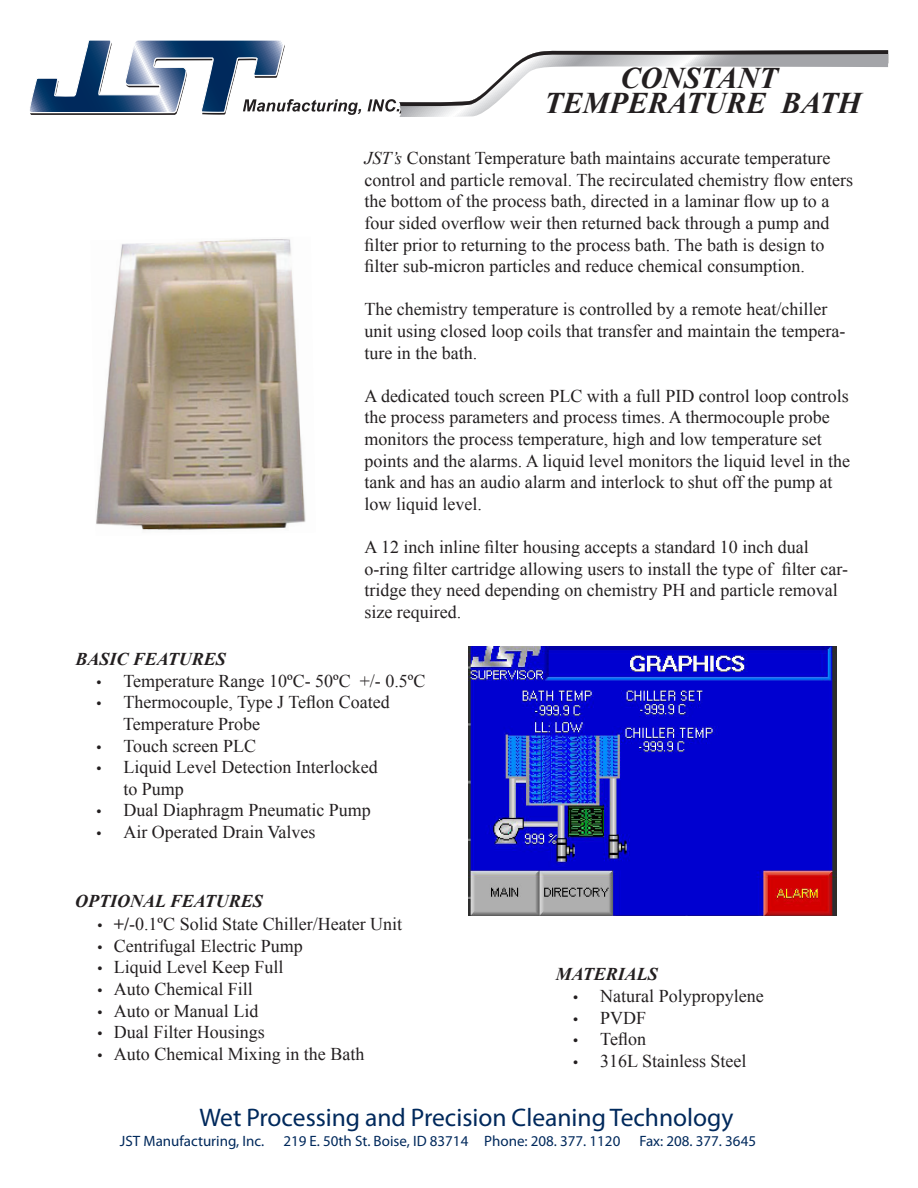
<style>
.page{position:relative;width:918px;height:1188px;background:#fff}
.page>*{position:absolute;margin:0;border:0;box-sizing:border-box;transform-origin:0 0}
.Subhead_1{font:italic 700 30px "Times New Roman";color:#231f20}
.t1{font:25.5px "Myriad Pro";color:#00295c}
.t2{font:18px/21.6px "Times New Roman";color:#231f20}
.t3{font:italic 700 18px "Times New Roman";color:#231f20}
.t4{font:15px "Myriad Pro";color:#00295c}
.s1{font-style:italic}
.s2{font-family:"Myriad Pro"}
.s3{font-weight:700}
</style>
<div class="page">
<svg style="left:30px;top:40px;width:331px;height:75px"></svg>
<svg style="left:368px;top:50px;width:520px;height:67px"></svg>
<img style="left:96px;top:239px;width:210px;height:292px">
<img style="left:468px;top:647px;width:368px;height:269px">
<p class="t3" style="left:75px;top:646px;width:152px">BASIC FEATURES</p>
<p class="Subhead_1" style="left:621px;top:57px;width:158px">CONSTANT</p>
<p class="Subhead_1" style="left:544px;top:82px;width:318px">TEMPERATURE BATH</p>
<p class="t2" style="left:364px;top:147px;width:490px"><span class="s1">JST’s</span> Constant Temperature bath maintains accurate temperature control and particle removal. The recirculated chemistry flow enters the bottom of the process bath, directed in a laminar flow up to a four sided overflow weir then returned back through a pump and filter prior to returning to the process bath. The bath is design to filter sub-micron particles and reduce chemical consumption.</p>
<p class="t2" style="left:364px;top:298px;width:482px">The chemistry temperature is controlled by a remote heat/chiller unit using closed loop coils that transfer and maintain the tempera&shy;ture in the bath.</p>
<p class="t2" style="left:364px;top:385px;width:487px">A dedicated touch screen PLC with a full PID control loop controls the process parameters and process times. A thermocouple probe monitors the process temperature, high and low temperature set points and the alarms. A liquid level monitors the liquid level in the tank and has an audio alarm and interlock to shut off the pump at low liquid level.</p>
<p class="t2" style="left:364px;top:536px;width:485px">A 12 inch inline filter housing accepts a standard 10 inch dual o-ring filter cartridge allowing users to install the type of filter car&shy;tridge they need depending on chemistry PH and particle removal size required.</p>
<p class="t2" style="left:96px;top:670px;width:331px"><span class="s2">•</span> Temperature Range 10ºC- 50ºC +/- 0.5ºC</p>
<p class="t2" style="left:96px;top:691px;width:295px"><span class="s2">•</span> Thermocouple, Type J Teflon Coated</p>
<p class="t2" style="left:123px;top:713px;width:139px">Temperature Probe</p>
<p class="t2" style="left:96px;top:735px;width:161px"><span class="s2">•</span> Touch screen PLC</p>
<p class="t2" style="left:96px;top:756px;width:283px"><span class="s2">•</span> Liquid Level Detection Interlocked</p>
<p class="t2" style="left:123px;top:778px;width:62px">to Pump</p>
<p class="t2" style="left:96px;top:799px;width:276px"><span class="s2">•</span> Dual Diaphragm Pneumatic Pump</p>
<p class="t2" style="left:96px;top:821px;width:221px"><span class="s2">•</span> Air Operated Drain Valves</p>
<p class="t3" style="left:75px;top:888px;width:189px">OPTIONAL FEATURES</p>
<p class="t2" style="left:97px;top:913px;width:306px"><span class="s2">•</span> <span class="s3">+/</span>-0.1ºC Solid State Chiller/Heater Unit</p>
<p class="t2" style="left:97px;top:935px;width:207px"><span class="s2">•</span> Centrifugal Electric Pump</p>
<p class="t2" style="left:97px;top:956px;width:188px"><span class="s2">•</span> Liquid Level Keep Full</p>
<p class="t2" style="left:97px;top:978px;width:157px"><span class="s2">•</span> Auto Chemical Fill</p>
<p class="t2" style="left:97px;top:1000px;width:163px"><span class="s2">•</span> Auto or Manual Lid</p>
<p class="t2" style="left:97px;top:1021px;width:169px"><span class="s2">•</span> Dual Filter Housings</p>
<p class="t2" style="left:97px;top:1043px;width:269px"><span class="s2">•</span> Auto Chemical Mixing in the Bath</p>
<p class="t3" style="left:556px;top:961px;width:104px">MATERIALS</p>
<p class="t2" style="left:573px;top:985px;width:192px"><span class="s2">•</span> Natural Polypropylene</p>
<p class="t2" style="left:573px;top:1007px;width:75px"><span class="s2">•</span> PVDF</p>
<p class="t2" style="left:573px;top:1028px;width:74px"><span class="s2">•</span> Teflon</p>
<p class="t2" style="left:573px;top:1050px;width:175px"><span class="s2">•</span> 316L Stainless Steel</p>
<h2 class="t1" style="left:200px;top:1102px;width:535px">Wet Processing and Precision Cleaning Technology</h2>
<p class="t4" style="left:120px;top:1132px;width:146px">JST Manufacturing, Inc.</p>
<p class="t4" style="left:283px;top:1132px;width:339px">219 E. 50th St. Boise, ID 83714 Phone: 208. 377. 1120</p>
<p class="t4" style="left:639px;top:1132px;width:118px">Fax: 208. 377. 3645</p>
</div>
